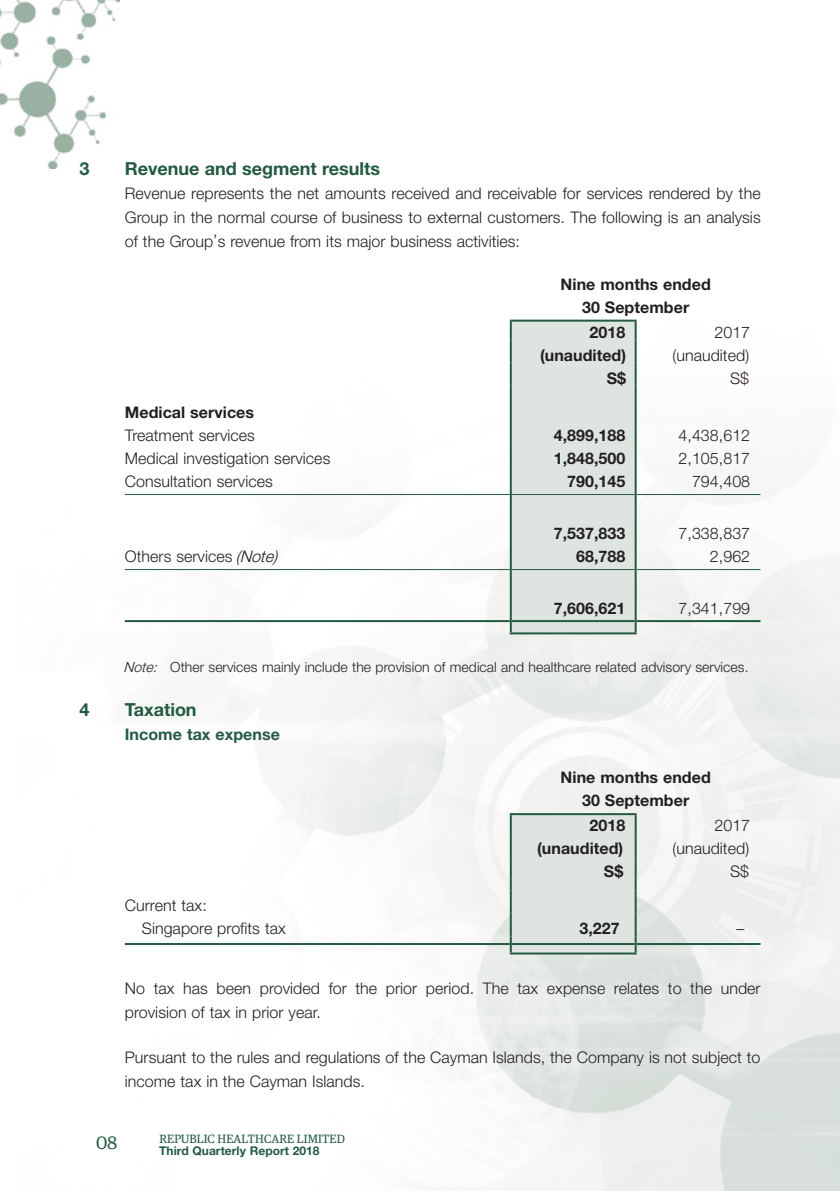
<style>
.page{position:relative;width:840px;height:1191px;background:#fff}
.page>*{position:absolute;margin:0;border:0;box-sizing:border-box;transform-origin:0 0}
.Heading_2{font:700 18px "Helvetica Neue LT Std";color:#235a41}
.t1{font:18px "Guardian Egyp";color:#235a41}
.Body_Text{font:300 16px/24px "Helvetica Neue LT Std";letter-spacing:.005em;color:#231f20}
.Body_Text-2{font:700 16px "Helvetica Neue LT Std";letter-spacing:.005em;color:#231f20}
.Heading_3{font:700 16px "Helvetica Neue LT Std";letter-spacing:.005em;color:#235a41}
.Notes{font:300 14px "Helvetica Neue LT Std";letter-spacing:.005em;color:#231f20}
.t2{font:12px "Guardian Egyp";letter-spacing:.015em;color:#235a41}
.t3{font:700 12px "Helvetica Neue LT Std";letter-spacing:.005em;color:#235a41}
.s1{font-style:italic}
</style>
<div class="page">
<img style="left:124px;top:319px;width:715px;height:872px">
<img style="left:0;top:0;width:119px;height:169px">
<hr style="left:509px;top:320px;width:127px;height:2px;background:#235a41">
<div style="left:509px;top:321px;width:127px;height:311px;background:#dee4e0"></div>
<hr style="left:509px;top:632px;width:127px;height:2px;background:#235a41">
<hr style="left:634px;top:397px;width:2px;height:23px;background:#235a41">
<hr style="left:634px;top:420px;width:2px;height:23px;background:#235a41">
<hr style="left:634px;top:443px;width:2px;height:23px;background:#235a41">
<hr style="left:634px;top:466px;width:2px;height:23px;background:#235a41">
<hr style="left:634px;top:495px;width:2px;height:23px;background:#235a41">
<hr style="left:634px;top:518px;width:2px;height:23px;background:#235a41">
<hr style="left:634px;top:541px;width:2px;height:23px;background:#235a41">
<hr style="left:634px;top:570px;width:2px;height:23px;background:#235a41">
<hr style="left:634px;top:593px;width:2px;height:23px;background:#235a41">
<hr style="left:509px;top:340px;width:2px;height:23px;background:#235a41">
<hr style="left:634px;top:340px;width:2px;height:23px;background:#235a41">
<hr style="left:509px;top:363px;width:2px;height:23px;background:#235a41">
<hr style="left:634px;top:363px;width:2px;height:23px;background:#235a41">
<hr style="left:125px;top:494px;width:384px;height:1px;background:#235a41">
<hr style="left:511px;top:494px;width:123px;height:1px;background:#235a41">
<hr style="left:636px;top:494px;width:124px;height:1px;background:#235a41">
<hr style="left:125px;top:569px;width:384px;height:1px;background:#235a41">
<hr style="left:511px;top:569px;width:123px;height:1px;background:#235a41">
<hr style="left:636px;top:569px;width:124px;height:1px;background:#235a41">
<hr style="left:125px;top:620px;width:384px;height:2px;background:#235a41">
<hr style="left:511px;top:620px;width:123px;height:2px;background:#235a41">
<hr style="left:636px;top:620px;width:124px;height:2px;background:#235a41">
<hr style="left:509px;top:813px;width:127px;height:2px;background:#235a41">
<div style="left:509px;top:814px;width:127px;height:138px;background:#dee4e0"></div>
<hr style="left:509px;top:952px;width:127px;height:2px;background:#235a41">
<hr style="left:634px;top:890px;width:2px;height:23px;background:#235a41">
<hr style="left:634px;top:913px;width:2px;height:23px;background:#235a41">
<hr style="left:509px;top:833px;width:2px;height:23px;background:#235a41">
<hr style="left:634px;top:833px;width:2px;height:23px;background:#235a41">
<hr style="left:509px;top:856px;width:2px;height:23px;background:#235a41">
<hr style="left:634px;top:856px;width:2px;height:23px;background:#235a41">
<hr style="left:125px;top:943px;width:384px;height:2px;background:#235a41">
<hr style="left:511px;top:943px;width:123px;height:2px;background:#235a41">
<hr style="left:636px;top:943px;width:124px;height:2px;background:#235a41">
<p class="Heading_2" style="left:79px;top:157px;width:12px">3</p>
<p class="Heading_2" style="left:125px;top:157px;width:256px">Revenue and segment results</p>
<p class="Body_Text" style="left:125px;top:181px;width:637px;text-align:justify">Revenue represents the net amounts received and receivable for services rendered by the Group in the normal course of business to external customers. The following is an analysis of the Group’s revenue from its major business activities:</p>
<p class="Body_Text-2" style="left:560px;top:274px;width:152px">Nine months ended</p>
<p class="Body_Text-2" style="left:581px;top:297px;width:109px">30 September</p>
<p class="Body_Text-2" style="left:589px;top:322px;width:37px">2018</p>
<p class="Body_Text" style="left:714px;top:319px;width:37px">2017</p>
<p class="Body_Text-2" style="left:539px;top:345px;width:88px">(unaudited)</p>
<p class="Body_Text" style="left:672px;top:342px;width:78px">(unaudited)</p>
<p class="Body_Text-2" style="left:606px;top:368px;width:21px">S$</p>
<p class="Body_Text" style="left:729px;top:365px;width:21px">S$</p>
<p class="Body_Text-2" style="left:125px;top:402px;width:131px">Medical services</p>
<p class="Body_Text" style="left:125px;top:423px;width:131px">Treatment services</p>
<p class="Body_Text-2" style="left:553px;top:425px;width:73px">4,899,188</p>
<p class="Body_Text" style="left:678px;top:423px;width:73px">4,438,612</p>
<p class="Body_Text" style="left:125px;top:446px;width:207px">Medical investigation services</p>
<p class="Body_Text-2" style="left:553px;top:448px;width:73px">1,848,500</p>
<p class="Body_Text" style="left:678px;top:446px;width:73px">2,105,817</p>
<p class="Body_Text" style="left:125px;top:469px;width:149px">Consultation services</p>
<p class="Body_Text-2" style="left:567px;top:471px;width:60px">790,145</p>
<p class="Body_Text" style="left:691px;top:469px;width:60px">794,408</p>
<p class="Body_Text-2" style="left:553px;top:523px;width:73px">7,537,833</p>
<p class="Body_Text" style="left:678px;top:521px;width:73px">7,338,837</p>
<p class="Body_Text" style="left:125px;top:544px;width:155px">Others services <span class="s1">(Note)</span></p>
<p class="Body_Text-2" style="left:575px;top:546px;width:51px">68,788</p>
<p class="Body_Text" style="left:709px;top:544px;width:42px">2,962</p>
<p class="Body_Text-2" style="left:553px;top:598px;width:73px">7,606,621</p>
<p class="Body_Text" style="left:678px;top:596px;width:73px">7,341,799</p>
<p class="Notes" style="left:123px;top:659px;width:626px"><span class="s1">Note:</span> Other services mainly include the provision of medical and healthcare related advisory services.</p>
<p class="Heading_2" style="left:79px;top:699px;width:12px">4</p>
<p class="Heading_2" style="left:125px;top:699px;width:73px">Taxation</p>
<p class="Heading_3" style="left:125px;top:725px;width:156px">Income tax expense</p>
<p class="Body_Text-2" style="left:560px;top:768px;width:152px">Nine months ended</p>
<p class="Body_Text-2" style="left:581px;top:791px;width:109px">30 September</p>
<p class="Body_Text-2" style="left:589px;top:815px;width:37px">2018</p>
<p class="Body_Text" style="left:714px;top:813px;width:37px">2017</p>
<p class="Body_Text-2" style="left:537px;top:838px;width:88px">(unaudited)</p>
<p class="Body_Text" style="left:672px;top:836px;width:78px">(unaudited)</p>
<p class="Body_Text-2" style="left:603px;top:861px;width:21px">S$</p>
<p class="Body_Text" style="left:729px;top:859px;width:21px">S$</p>
<p class="Body_Text" style="left:125px;top:893px;width:83px">Current tax:</p>
<p class="Body_Text" style="left:142px;top:916px;width:145px">Singapore profits tax</p>
<p class="Body_Text-2" style="left:579px;top:919px;width:42px">3,227</p>
<p class="Body_Text" style="left:736px;top:916px;width:9px">–</p>
<p class="Body_Text" style="left:125px;top:976px;width:637px">No tax has been provided for the prior period. The tax expense relates to the under provision of tax in prior year.</p>
<p class="Body_Text" style="left:125px;top:1044px;width:636px">Pursuant to the rules and regulations of the Cayman Islands, the Company is not subject to income tax in the Cayman Islands.</p>
<p class="t1" style="left:96px;top:1130px;width:23px">08</p>
<p class="t2" style="left:159px;top:1130px;width:187px">REPUBLIC HEALTHCARE LIMITED</p>
<p class="t3" style="left:159px;top:1143px;width:162px">Third Quarterly Report 2018</p>
</div>
